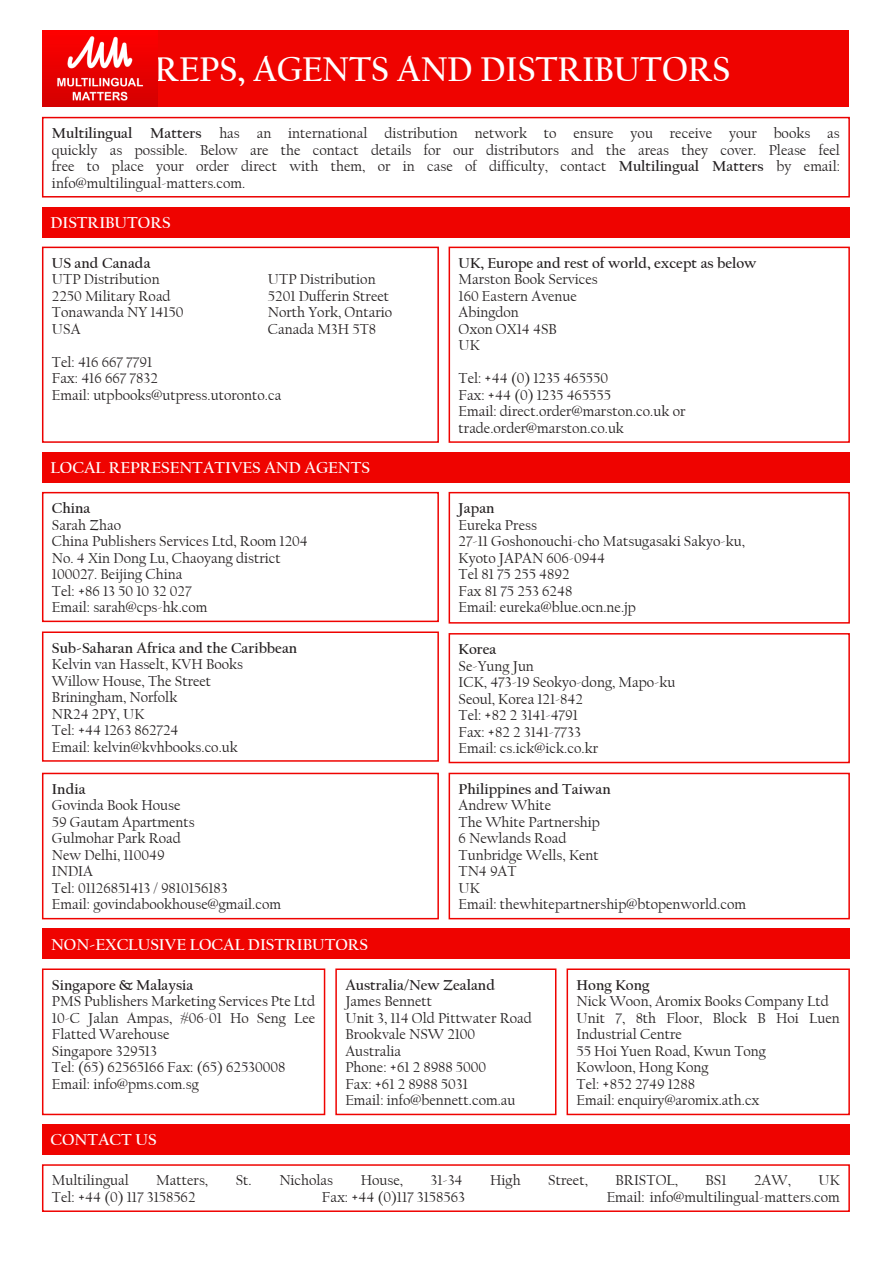
<style>
.page{position:relative;width:893px;height:1263px;background:#fff}
.page>*{position:absolute;margin:0;border:0;box-sizing:border-box;transform-origin:0 0}
.t1{font:700 36px "Californian FB";color:#fff;scale:.95 1}
.t2{font:700 16.5px "Californian FB";color:#fff}
.t3{font:15px/16.5px "Californian FB";color:#231f20}
.t4{font:700 15px "Californian FB";color:#231f20}
.s1{font-weight:700}
</style>
<div class="page">
<div style="left:42px;top:117px;width:808px;height:81px;border:2px solid #eb0000"></div>
<div style="left:42px;top:247px;width:397px;height:196px;border:2px solid #eb0000"></div>
<div style="left:449px;top:247px;width:401px;height:196px;border:2px solid #ef0300"></div>
<div style="left:42px;top:1164px;width:808px;height:48px;border:2px solid #ef0300"></div>
<div style="left:567px;top:968px;width:283px;height:147px;border:2px solid #ef0300"></div>
<div style="left:42px;top:631px;width:397px;height:131px;border:2px solid #ef0300"></div>
<div style="left:449px;top:633px;width:401px;height:130px;border:2px solid #ef0300"></div>
<div style="left:42px;top:773px;width:397px;height:146px;border:2px solid #ef0300"></div>
<div style="left:449px;top:773px;width:401px;height:146px;border:2px solid #ef0300"></div>
<div style="left:335px;top:968px;width:221px;height:147px;border:2px solid #ef0300"></div>
<div style="left:42px;top:968px;width:283px;height:147px;border:2px solid #ef0300"></div>
<div style="left:42px;top:492px;width:397px;height:130px;border:2px solid #ef0300"></div>
<div style="left:449px;top:492px;width:401px;height:132px;border:2px solid #ef0300"></div>
<div style="left:42px;top:207px;width:808px;height:30px;background:#ef0300"></div>
<div style="left:42px;top:452px;width:808px;height:30px;background:#ef0300"></div>
<div style="left:42px;top:1125px;width:808px;height:30px;background:#ef0300"></div>
<div style="left:43px;top:929px;width:807px;height:30px;background:#ef0300"></div>
<div style="left:43px;top:30px;width:806px;height:77px;background:#ef0300"></div>
<img style="left:43px;top:30px;width:114px;height:77px">
<p class="t1" style="left:155px;top:49px;width:607px">REPS, AGENTS AND DISTRIBUTORS</p>
<p class="t3" style="left:52px;top:125px;width:789px;text-align:justify"><span class="s1">Multilingual Matters</span> has an international distribution network to ensure you receive your books as quickly as possible. Below are the contact details for our distributors and the areas they cover. Please feel free to place your order direct with them, or in case of difficulty, contact <span class="s1">Multilingual Matters</span> by email:</p>
<p class="t3" style="left:52px;top:175px;width:195px">info@multilingual-matters.com.</p>
<p class="t2" style="left:50px;top:213px;width:122px">DISTRIBUTORS</p>
<p class="t4" style="left:52px;top:254px;width:100px">US and Canada</p>
<p class="t3" style="left:52px;top:271px;width:109px">UTP Distribution</p>
<p class="t3" style="left:268px;top:271px;width:109px">UTP Distribution</p>
<p class="t3" style="left:52px;top:288px;width:120px">2250 Military Road</p>
<p class="t3" style="left:268px;top:288px;width:123px">5201 Dufferin Street</p>
<p class="t3" style="left:52px;top:304px;width:133px">Tonawanda NY 14150</p>
<p class="t3" style="left:268px;top:304px;width:126px">North York, Ontario</p>
<p class="t3" style="left:52px;top:321px;width:30px">USA</p>
<p class="t3" style="left:268px;top:321px;width:110px">Canada M3H 5T8</p>
<p class="t3" style="left:52px;top:354px;width:102px">Tel: 416 667 7791</p>
<p class="t3" style="left:52px;top:370px;width:107px">Fax: 416 667 7832</p>
<p class="t3" style="left:52px;top:387px;width:231px">Email: utpbooks@utpress.utoronto.ca</p>
<p class="t2" style="left:50px;top:458px;width:321px">LOCAL REPRESENTATIVES AND AGENTS</p>
<p class="t4" style="left:52px;top:500px;width:40px">China</p>
<p class="t3" style="left:52px;top:517px;width:71px">Sarah Zhao</p>
<p class="t3" style="left:52px;top:533px;width:257px">China Publishers Services Ltd, Room 1204</p>
<p class="t3" style="left:52px;top:550px;width:230px">No. 4 Xin Dong Lu, Chaoyang district</p>
<p class="t3" style="left:52px;top:566px;width:132px">100027. Beijing China</p>
<p class="t3" style="left:52px;top:583px;width:141px">Tel: +86 13 50 10 32 027</p>
<p class="t3" style="left:52px;top:599px;width:157px">Email: sarah@cps-hk.com</p>
<p class="t4" style="left:52px;top:639px;width:247px">Sub-Saharan Africa and the Caribbean</p>
<p class="t3" style="left:52px;top:656px;width:193px">Kelvin van Hasselt, KVH Books</p>
<p class="t3" style="left:52px;top:673px;width:161px">Willow House, The Street</p>
<p class="t3" style="left:52px;top:689px;width:127px">Briningham, Norfolk</p>
<p class="t3" style="left:52px;top:706px;width:94px">NR24 2PY, UK</p>
<p class="t3" style="left:52px;top:722px;width:128px">Tel: +44 1263 862724</p>
<p class="t3" style="left:52px;top:739px;width:187px">Email: kelvin@kvhbooks.co.uk</p>
<p class="t4" style="left:52px;top:780px;width:35px">India</p>
<p class="t3" style="left:52px;top:797px;width:130px">Govinda Book House</p>
<p class="t3" style="left:52px;top:814px;width:144px">59 Gautam Apartments</p>
<p class="t3" style="left:52px;top:830px;width:130px">Gulmohar Park Road</p>
<p class="t3" style="left:52px;top:847px;width:114px">New Delhi, 110049</p>
<p class="t3" style="left:52px;top:863px;width:43px">INDIA</p>
<p class="t3" style="left:52px;top:880px;width:177px">Tel: 01126851413 / 9810156183</p>
<p class="t3" style="left:52px;top:896px;width:231px">Email: govindabookhouse@gmail.com</p>
<p class="t2" style="left:51px;top:935px;width:319px">NON-EXCLUSIVE LOCAL DISTRIBUTORS</p>
<p class="t4" style="left:459px;top:254px;width:299px">UK, Europe and rest of world, except as below</p>
<p class="t3" style="left:459px;top:271px;width:141px">Marston Book Services</p>
<p class="t3" style="left:459px;top:288px;width:120px">160 Eastern Avenue</p>
<p class="t3" style="left:459px;top:304px;width:62px">Abingdon</p>
<p class="t3" style="left:459px;top:321px;width:100px">Oxon OX14 4SB</p>
<p class="t3" style="left:459px;top:337px;width:23px">UK</p>
<p class="t3" style="left:459px;top:370px;width:151px">Tel: +44 (0) 1235 465550</p>
<p class="t3" style="left:459px;top:387px;width:154px">Fax: +44 (0) 1235 465555</p>
<p class="t3" style="left:459px;top:403px;width:228px">Email: direct.order@marston.co.uk or</p>
<p class="t3" style="left:459px;top:420px;width:167px">trade.order@marston.co.uk</p>
<p class="t4" style="left:459px;top:500px;width:38px">Japan</p>
<p class="t3" style="left:459px;top:517px;width:80px">Eureka Press</p>
<p class="t3" style="left:459px;top:533px;width:288px">27-11 Goshonouchi-cho Matsugasaki Sakyo-ku,</p>
<p class="t3" style="left:459px;top:550px;width:148px">Kyoto JAPAN 606-0944</p>
<p class="t3" style="left:459px;top:566px;width:112px">Tel 81 75 255 4892</p>
<p class="t3" style="left:459px;top:583px;width:115px">Fax 81 75 253 6248</p>
<p class="t3" style="left:459px;top:599px;width:179px">Email: eureka@blue.ocn.ne.jp</p>
<p class="t4" style="left:459px;top:641px;width:39px">Korea</p>
<p class="t3" style="left:459px;top:658px;width:77px">Se-Yung Jun</p>
<p class="t3" style="left:459px;top:674px;width:218px">ICK, 473-19 Seokyo-dong, Mapo-ku</p>
<p class="t3" style="left:459px;top:691px;width:126px">Seoul, Korea 121-842</p>
<p class="t3" style="left:459px;top:707px;width:121px">Tel: +82 2 3141-4791</p>
<p class="t3" style="left:459px;top:724px;width:124px">Fax: +82 2 3141-7733</p>
<p class="t3" style="left:459px;top:740px;width:141px">Email: cs.ick@ick.co.kr</p>
<p class="t4" style="left:459px;top:780px;width:154px">Philippines and Taiwan</p>
<p class="t3" style="left:459px;top:797px;width:94px">Andrew White</p>
<p class="t3" style="left:459px;top:814px;width:143px">The White Partnership</p>
<p class="t3" style="left:459px;top:830px;width:109px">6 Newlands Road</p>
<p class="t3" style="left:459px;top:847px;width:142px">Tunbridge Wells, Kent</p>
<p class="t3" style="left:459px;top:863px;width:60px">TN4 9AT</p>
<p class="t3" style="left:459px;top:880px;width:23px">UK</p>
<p class="t3" style="left:459px;top:896px;width:289px">Email: thewhitepartnership@btopenworld.com</p>
<p class="t4" style="left:52px;top:976px;width:143px">Singapore &amp; Malaysia</p>
<p class="t3" style="left:52px;top:993px;width:265px">PMS Publishers Marketing Services Pte Ltd</p>
<p class="t3" style="left:52px;top:1010px;width:265px">10-C Jalan Ampas, #06-01 Ho Seng Lee<br>Flatted Warehouse</p>
<p class="t3" style="left:52px;top:1043px;width:106px">Singapore 329513</p>
<p class="t3" style="left:52px;top:1059px;width:235px">Tel: (65) 62565166 Fax: (65) 62530008</p>
<p class="t3" style="left:52px;top:1076px;width:148px">Email: info@pms.com.sg</p>
<p class="t2" style="left:50px;top:1131px;width:108px">CONTACT US</p>
<p class="t4" style="left:345px;top:976px;width:151px">Australia/New Zealand</p>
<p class="t3" style="left:345px;top:993px;width:88px">James Bennett</p>
<p class="t3" style="left:345px;top:1010px;width:188px">Unit 3, 114 Old Pittwater Road</p>
<p class="t3" style="left:345px;top:1026px;width:131px">Brookvale NSW 2100</p>
<p class="t3" style="left:345px;top:1043px;width:57px">Australia</p>
<p class="t3" style="left:345px;top:1059px;width:142px">Phone: +61 2 8988 5000</p>
<p class="t3" style="left:345px;top:1076px;width:124px">Fax: +61 2 8988 5031</p>
<p class="t3" style="left:345px;top:1092px;width:172px">Email: info@bennett.com.au</p>
<p class="t4" style="left:577px;top:976px;width:75px">Hong Kong</p>
<p class="t3" style="left:577px;top:993px;width:254px">Nick Woon, Aromix Books Company Ltd</p>
<p class="t3" style="left:577px;top:1010px;width:265px">Unit 7, 8th Floor, Block B Hoi Luen<br>Industrial Centre</p>
<p class="t3" style="left:577px;top:1043px;width:191px">55 Hoi Yuen Road, Kwun Tong</p>
<p class="t3" style="left:577px;top:1059px;width:134px">Kowloon, Hong Kong</p>
<p class="t3" style="left:577px;top:1076px;width:120px">Tel: +852 2749 1288</p>
<p class="t3" style="left:577px;top:1092px;width:184px">Email: enquiry@aromix.ath.cx</p>
<p class="t3" style="left:52px;top:1172px;width:78px">Multilingual</p>
<p class="t3" style="left:156px;top:1172px;width:53px">Matters,</p>
<p class="t3" style="left:236px;top:1172px;width:99px">St. Nicholas</p>
<p class="t3" style="left:361px;top:1172px;width:44px">House,</p>
<p class="t3" style="left:431px;top:1172px;width:33px">31-34</p>
<p class="t3" style="left:490px;top:1172px;width:32px">High</p>
<p class="t3" style="left:548px;top:1172px;width:41px">Street,</p>
<p class="t3" style="left:615px;top:1172px;width:64px">BRISTOL,</p>
<p class="t3" style="left:705px;top:1172px;width:23px">BS1</p>
<p class="t3" style="left:754px;top:1172px;width:38px">2AW,</p>
<p class="t3" style="left:818px;top:1172px;width:23px">UK</p>
<p class="t3" style="left:52px;top:1189px;width:145px">Tel: +44 (0) 117 3158562</p>
<p class="t3" style="left:322px;top:1189px;width:145px">Fax: +44 (0)117 3158563</p>
<p class="t3" style="left:607px;top:1189px;width:235px">Email: info@multilingual-matters.com</p>
</div>
